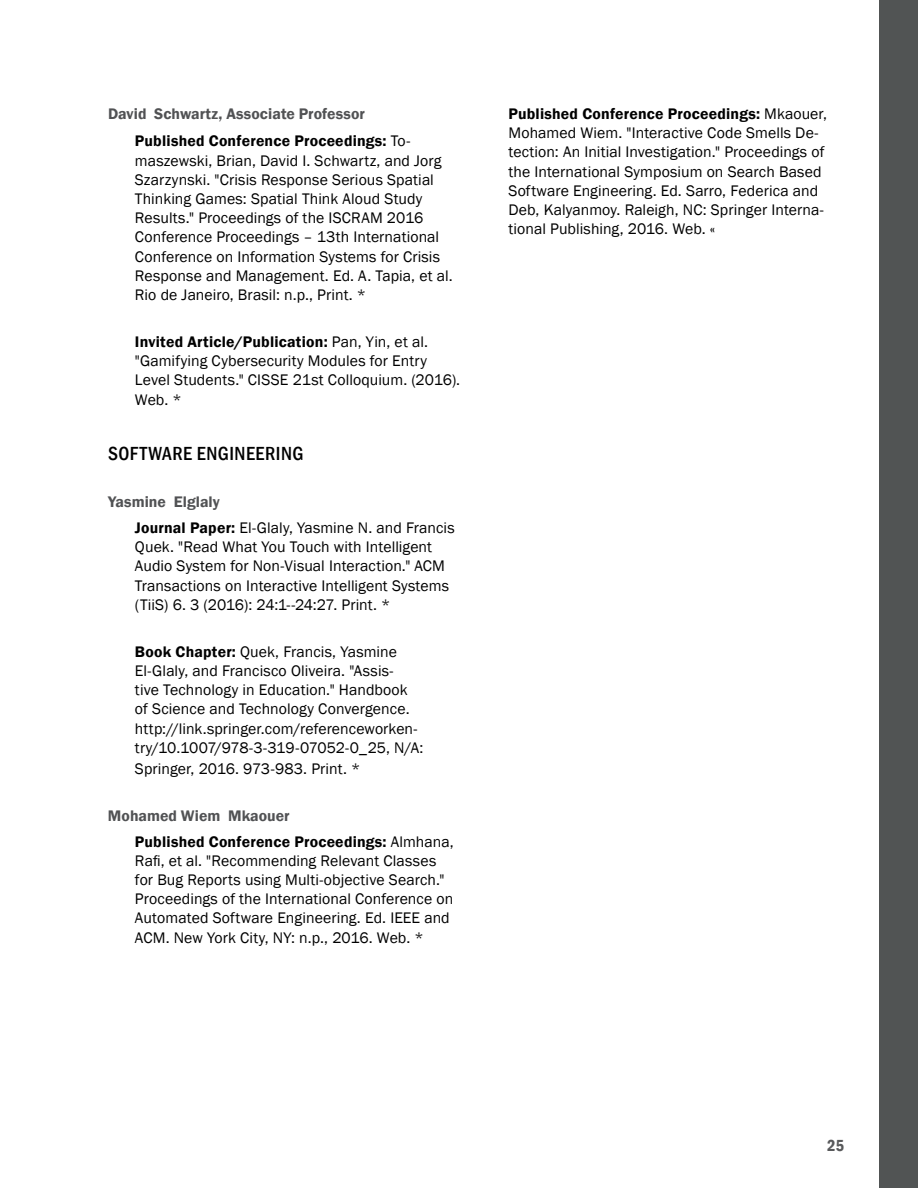
<style>
.page{position:relative;width:918px;height:1188px;background:#fff}
.page>*{position:absolute;margin:0;border:0;box-sizing:border-box;transform-origin:0 0}
.t1{font:500 condensed 19.5px "Franklin Gothic";letter-spacing:.025em;color:#000}
.t2{font:600 condensed 16.5px "Franklin Gothic";color:#58595b}
.t3{font:15.75px/19.2px "Franklin Gothic";letter-spacing:.005em;color:#000}
.t4{font:600 15.75px/27.5px "Franklin Gothic";letter-spacing:.01em;color:#515254}
.t5{font:600 15.75px/26px "Franklin Gothic";letter-spacing:.01em;color:#000}
.s1{color:#000}
.s2{font-weight:400;color:#000}
.s3{font-weight:600}
.s4{font-weight:600;color:#515254}
.s5{color:#515254}
.s6{font-weight:400}
</style>
<div class="page">
<div style="left:879px;top:0;width:39px;height:1188px;background:#515454"></div>
<p class="t4" style="left:135px;top:100px;width:277px;text-indent:-27px">David Schwartz, Associate Professor<br><span class="s1">Published Conference Proceedings:</span> <span class="s2">To-</span></p>
<p class="t3" style="left:135px;top:151px;width:319px">maszewski, Brian, David I. Schwartz, and Jorg Szarzynski. "Crisis Response Serious Spatial Thinking Games: Spatial Think Aloud Study Results." Proceedings of the ISCRAM 2016<br>Conference Proceedings – 13th International Conference on Information Systems for Crisis Response and Management. Ed. A. Tapia, et al.<br>Rio de Janeiro, Brasil: n.p., Print. *</p>
<p class="t3" style="left:135px;top:333px;width:327px"><span class="s3">Invited Article/Publication:</span> Pan, Yin, et al. "Gamifying Cybersecurity Modules for Entry Level Students." CISSE 21st Colloquium. (2016).<br>Web. *</p>
<p class="t1" style="left:108px;top:441px;width:197px">SOFTWARE ENGINEERING</p>
<p class="t3" style="left:135px;top:489px;width:321px;line-height:26px;text-indent:-27px"><span class="s4">Yasmine Elglaly<br></span><span class="s3">Journal Paper:</span> El-Glaly, Yasmine N. and Francis</p>
<p class="t3" style="left:135px;top:538px;width:316px">Quek. "Read What You Touch with Intelligent Audio System for Non-Visual Interaction." ACM Transactions on Interactive Intelligent Systems (TiiS) 6. 3 (2016): 24:1--24:27. Print. *</p>
<p class="t3" style="left:135px;top:642px;width:290px"><span class="s3">Book Chapter:</span> Quek, Francis, Yasmine El-Glaly, and Francisco Oliveira. "Assis-<br>tive Technology in Education." Handbook of Science and Technology Convergence. http://link.springer.com/referenceworken&shy;try/10.1007/978-3-319-07052-0_25, N/A:</p>
<p class="t3" style="left:135px;top:759px;width:227px">Springer, 2016. 973-983. Print. *</p>
<p class="t5" style="left:135px;top:803px;width:320px;text-indent:-27px"><span class="s5">Mohamed Wiem Mkaouer<br></span>Published Conference Proceedings: <span class="s6">Almhana,</span></p>
<p class="t3" style="left:135px;top:851px;width:320px">Rafi, et al. "Recommending Relevant Classes for Bug Reports using Multi-objective Search." Proceedings of the International Conference on Automated Software Engineering. Ed. IEEE and ACM. New York City, NY: n.p., 2016. Web. *</p>
<p class="t3" style="left:508px;top:105px;width:320px"><span class="s3">Published Conference Proceedings:</span> Mkaouer, Mohamed Wiem. "Interactive Code Smells De&shy;tection: An Initial Investigation." Proceedings of the International Symposium on Search Based Software Engineering. Ed. Sarro, Federica and Deb, Kalyanmoy. Raleigh, NC: Springer Interna&shy;tional Publishing, 2016. Web. «</p>
<p class="t2" style="left:827px;top:1134px;width:18px">25</p>
</div>
